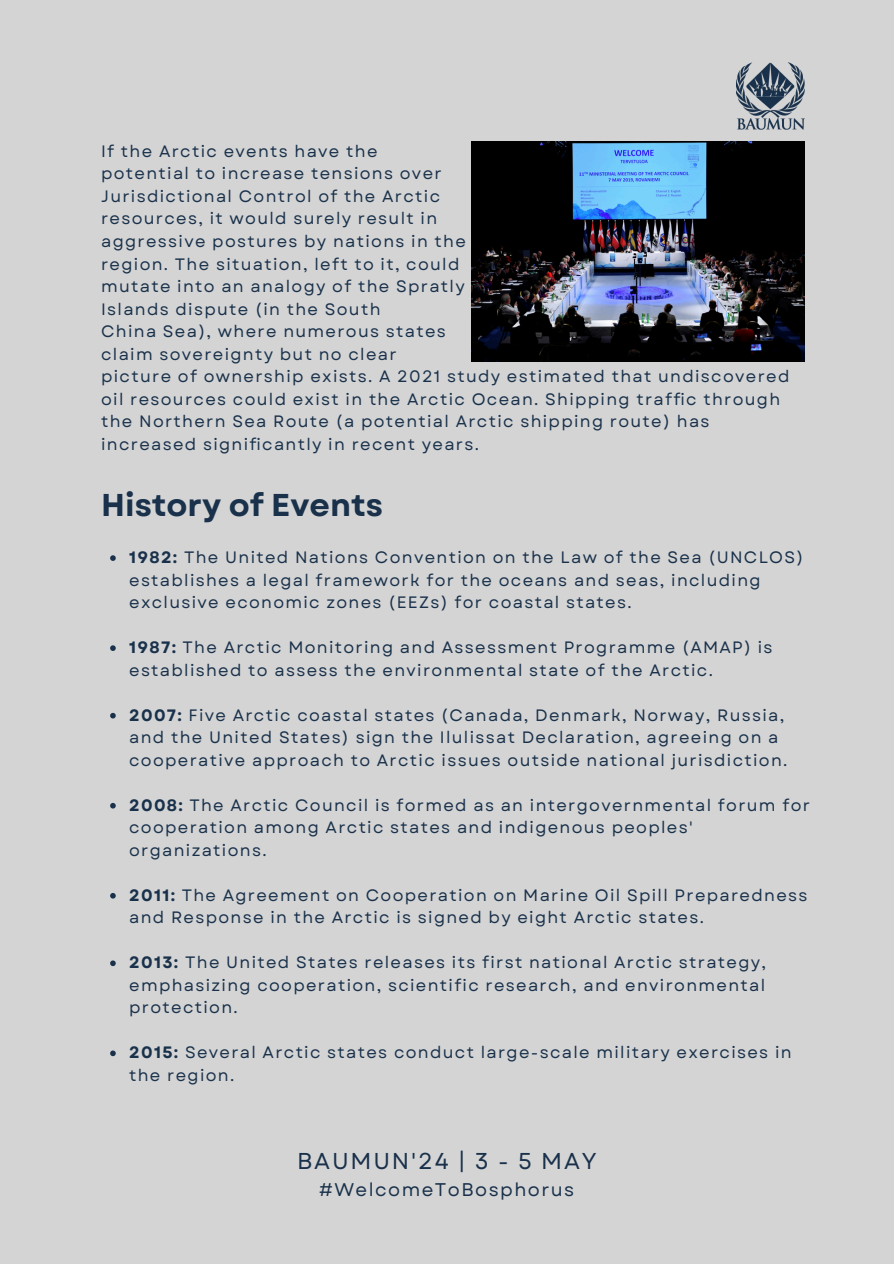
<style>
.page{position:relative;width:894px;height:1264px;background:#fff}
.page>*{position:absolute;margin:0;border:0;box-sizing:border-box;transform-origin:0 0}
.t1{font:700 31.5px "Garet";color:#19314b}
.t2{font:22.95px "Garet";letter-spacing:.08em;color:#19314b}
.t3{font:18.3px "Garet";letter-spacing:.08em;color:#19314b}
.t4{font:16.5px/22.5px "Garet";letter-spacing:.08em;color:#19314b}
.s1{font-weight:700}
</style>
<div class="page">
<div style="left:0;top:0;width:893px;height:1263px;background:#d4d4d4"></div>
<img style="left:736px;top:62px;width:68px;height:68px">
<img style="left:471px;top:142px;width:333px;height:219px">
<svg style="left:110px;top:555px;width:6px;height:6px"></svg>
<svg style="left:110px;top:645px;width:6px;height:6px"></svg>
<svg style="left:110px;top:713px;width:6px;height:5px"></svg>
<svg style="left:110px;top:803px;width:6px;height:5px"></svg>
<svg style="left:110px;top:893px;width:6px;height:5px"></svg>
<svg style="left:110px;top:960px;width:6px;height:6px"></svg>
<svg style="left:110px;top:1050px;width:6px;height:6px"></svg>
<p class="t4" style="left:101px;top:140px;width:278px">If the Arctic events have the</p>
<p class="t4" style="left:101px;top:162px;width:342px">potential to increase tensions over</p>
<p class="t4" style="left:101px;top:185px;width:340px">Jurisdictional Control of the Arctic</p>
<p class="t4" style="left:101px;top:207px;width:337px">resources, it would surely result in</p>
<p class="t4" style="left:101px;top:230px;width:366px">aggressive postures by nations in the</p>
<p class="t4" style="left:101px;top:252px;width:360px">region. The situation, left to it, could</p>
<p class="t4" style="left:101px;top:275px;width:365px">mutate into an analogy of the Spratly</p>
<p class="t4" style="left:101px;top:297px;width:281px">Islands dispute (in the South</p>
<p class="t4" style="left:101px;top:320px;width:346px">China Sea), where numerous states</p>
<p class="t4" style="left:101px;top:342px;width:297px">claim sovereignty but no clear</p>
<p class="t4" style="left:101px;top:365px;width:689px">picture of ownership exists. A 2021 study estimated that undiscovered oil resources could exist in the Arctic Ocean. Shipping traffi c through the Northern Sea Route (a potential Arctic shipping route) has increased signifi cantly in recent years.</p>
<p class="t1" style="left:101px;top:482px;width:283px">History of Events</p>
<p class="t4" style="left:129px;top:546px;width:675px"><span class="s1">1982:</span> The United Nations Convention on the Law of the Sea (UNCLOS) establishes a legal framework for the oceans and seas, including exclusive economic zones (EEZs) for coastal states.</p>
<p class="t4" style="left:129px;top:636px;width:644px"><span class="s1">1987:</span> The Arctic Monitoring and Assessment Programme (AMAP) is established to assess the environmental state of the Arctic.</p>
<p class="t4" style="left:129px;top:703px;width:659px"><span class="s1">2007:</span> Five Arctic coastal states (Canada, Denmark, Norway, Russia, and the United States) sign the Ilulissat Declaration, agreeing on a cooperative approach to Arctic issues outside national jurisdiction.</p>
<p class="t4" style="left:129px;top:793px;width:682px"><span class="s1">2008:</span> The Arctic Council is formed as an intergovernmental forum for cooperation among Arctic states and indigenous peoples' organizations.</p>
<p class="t4" style="left:129px;top:883px;width:679px"><span class="s1">2011:</span> The Agreement on Cooperation on Marine Oil Spill Preparedness and Response in the Arctic is signed by eight Arctic states.</p>
<p class="t4" style="left:129px;top:951px;width:638px;text-align:justify"><span class="s1">2013:</span> The United States releases its first national Arctic strategy, emphasizing cooperation, scientific research, and environmental protection.</p>
<p class="t4" style="left:129px;top:1041px;width:663px"><span class="s1">2015:</span> Several Arctic states conduct large-scale military exercises in the region.</p>
<p class="t2" style="left:297px;top:1144px;width:301px">BAUMUN'24 | 3 - 5 MAY</p>
<h2 class="t3" style="left:319px;top:1175px;width:256px">#WelcomeToBosphorus</h2>
</div>
